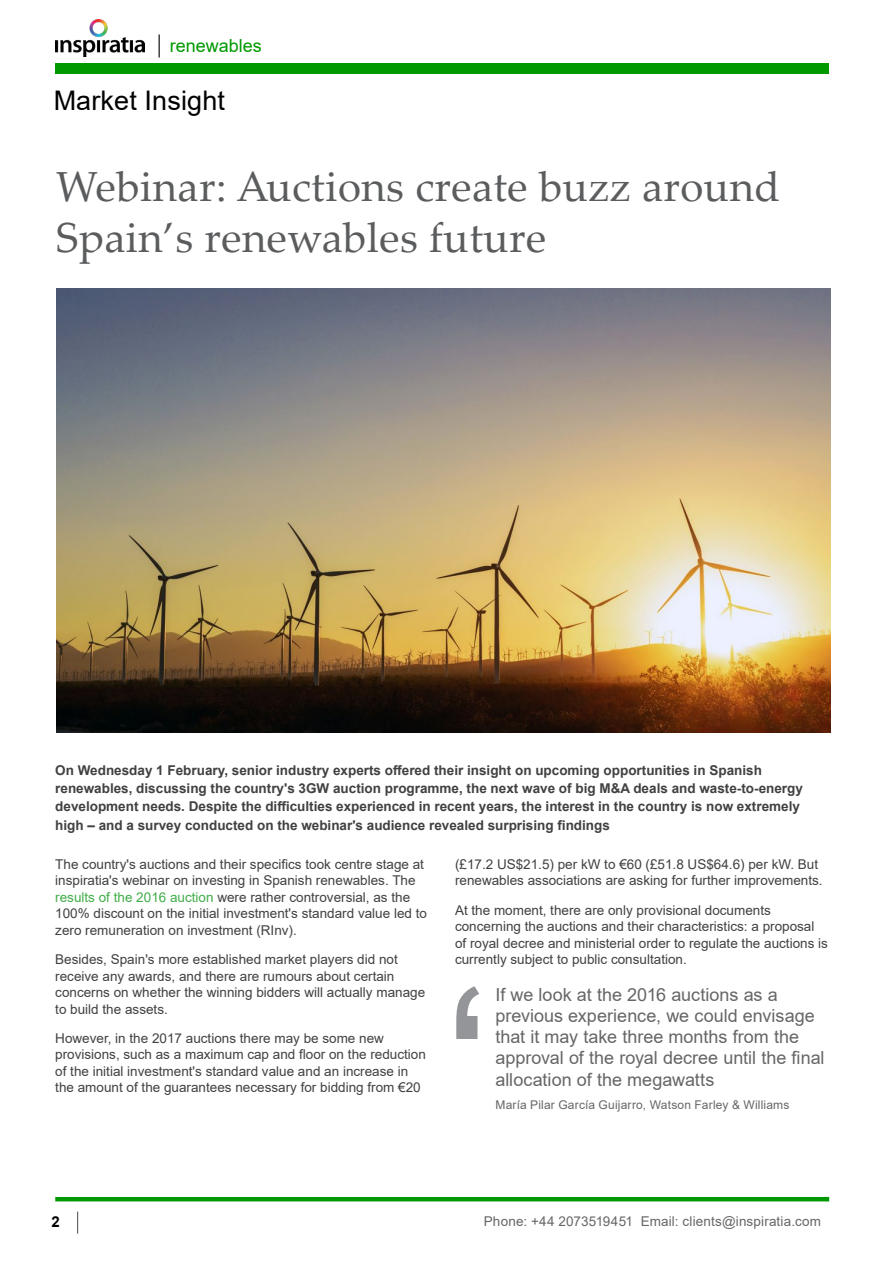
<style>
.page{position:relative;width:893px;height:1263px;background:#fff}
.page>*{position:absolute;margin:0;border:0;box-sizing:border-box;transform-origin:0 0}
.t1{font:225px "Arial";color:#939598}
.t2{font:42px/51px "Palatino Linotype";letter-spacing:.01em;color:#5a5c5e}
.t3{font:27px "Arial";letter-spacing:.005em;color:#000}
.t4{font:18px/21.5px "Arial";color:#666}
.t5{font:18px "Arial";color:#090}
.t6{font:700 15px "Arial";color:#000}
.t7{font:13.5px/16.5px "Arial";color:#414042}
.t8{font:700 13.5px/18.5px "Arial";color:#414042}
.t9{font:13.5px "Arial";letter-spacing:.01em;color:#666}
.t10{font:12px "Arial";letter-spacing:.015em;color:#666}
.s1{color:#41ad49}
</style>
<div class="page">
<svg style="left:159px;top:34px;width:1px;height:24px"></svg>
<img style="left:56px;top:19px;width:89px;height:38px">
<div style="left:55px;top:64px;width:774px;height:10px;background:#090"></div>
<hr style="left:55px;top:1197px;width:774px;height:4px;background:#090">
<svg style="left:77px;top:1211px;width:1px;height:22px"></svg>
<img style="left:56px;top:289px;width:774px;height:444px">
<h3 class="t5" style="left:170px;top:34px;width:94px">renewables</h3>
<h3 class="t3" style="left:54px;top:81px;width:173px">Market Insight</h3>
<h2 class="t2" style="left:56px;top:159px;width:725px">Webinar: Auctions create buzz around<br>Spain’s renewables future</h2>
<p class="t8" style="left:55px;top:761px;width:749px">On Wednesday 1 February, senior industry experts offered their insight on upcoming opportunities in Spanish renewables, discussing the country's 3GW auction programme, the next wave of big M&amp;A deals and waste-to-energy development needs. Despite the difficulties experienced in recent years, the interest in the country is now extremely high – and a survey conducted on the webinar's audience revealed surprising findings</p>
<p class="t7" style="left:55px;top:856px;width:373px">The country's auctions and their specifics took centre stage at inspiratia's webinar on investing in Spanish renewables. The <span class="s1">results of the 2016 auction</span> were rather controversial, as the 100% discount on the initial investment's standard value led to zero remuneration on investment (RInv).</p>
<p class="t7" style="left:55px;top:951px;width:371px">Besides, Spain's more established market players did not receive any awards, and there are rumours about certain concerns on whether the winning bidders will actually manage to build the assets.</p>
<p class="t7" style="left:55px;top:1030px;width:372px">However, in the 2017 auctions there may be some new provisions, such as a maximum cap and floor on the reduction of the initial investment's standard value and an increase in the amount of the guarantees necessary for bidding from €20</p>
<p class="t7" style="left:455px;top:856px;width:369px">(£17.2 US$21.5) per kW to €60 (£51.8 US$64.6) per kW. But renewables associations are asking for further improvements.</p>
<p class="t7" style="left:455px;top:901px;width:374px">At the moment, there are only provisional documents concerning the auctions and their characteristics: a proposal of royal decree and ministerial order to regulate the auctions is currently subject to public consultation.</p>
<h1 class="t1" style="left:442px;top:916px;width:51px">‘</h1>
<h3 class="t4" style="left:495px;top:983px;width:331px">If we look at the 2016 auctions as a previous experience, we could envisage that it may take three months from the approval of the royal decree until the final allocation of the megawatts</h3>
<p class="t10" style="left:495px;top:1096px;width:296px">María Pilar García Guijarro, Watson Farley &amp; Williams</p>
<p class="t6" style="left:52px;top:1211px;width:10px">2</p>
<p class="t9" style="left:484px;top:1211px;width:339px">Phone: +44 2073519451 Email: clients@inspiratia.com</p>
</div>
